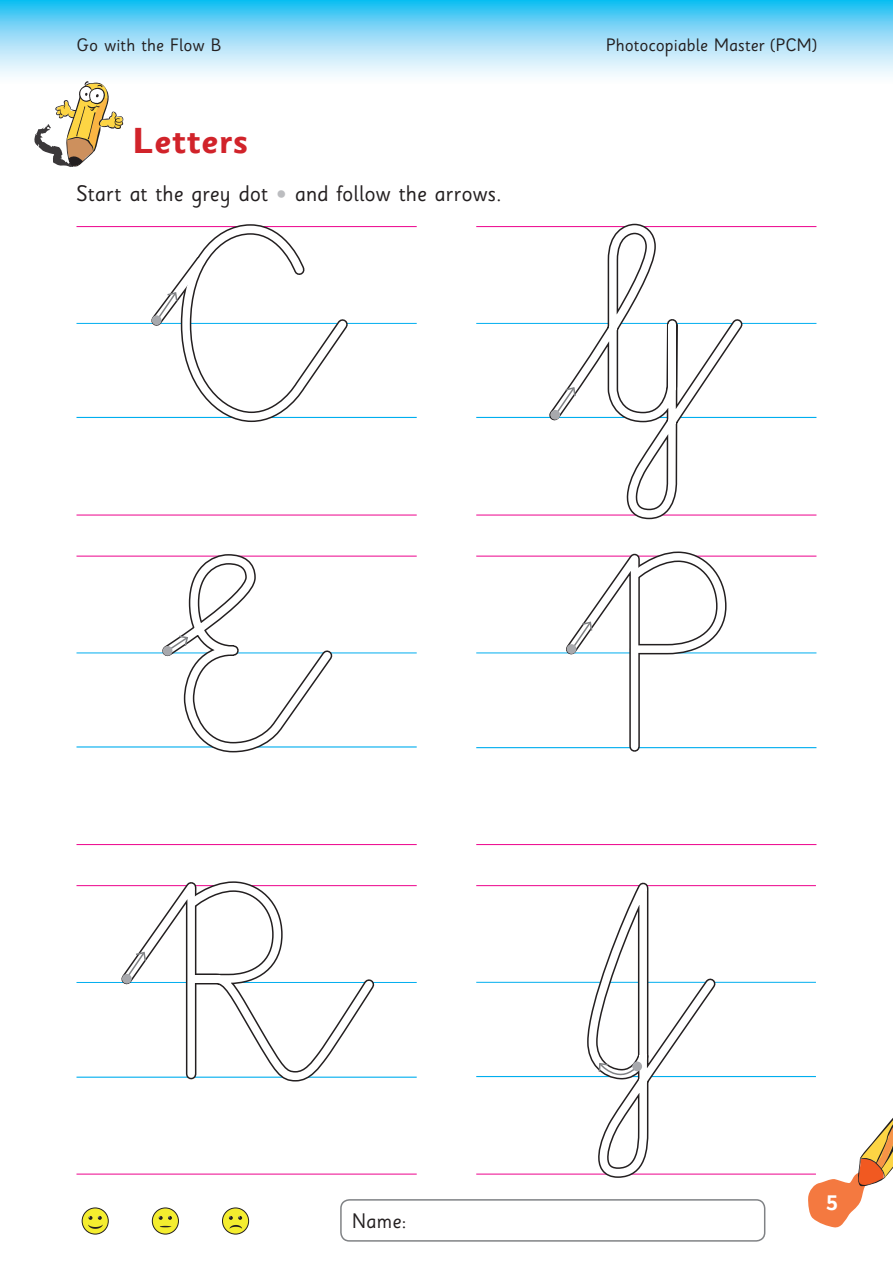
<style>
.page{position:relative;width:893px;height:1263px;background:#fff}
.page>*{position:absolute;margin:0;border:0;box-sizing:border-box;transform-origin:0 0}
.t1{font:700 36px "Sassoon Sans CJF Two";letter-spacing:.01em;color:#d1232a}
.t2{font:22.5px "Sassoon Sans CJF Two";color:#231f20}
.t3{font:21px "Sassoon Sans CJF Two";color:#231f20}
.t4{font:700 21px "Sassoon Sans CJF Two";color:#fff}
.t5{font:18px "Sassoon Sans CJF Two";color:#231f20}
.s1{color:#bcbdc0}
</style>
<div class="page">
<svg style="left:0;top:0;width:893px;height:77px;background:#95ddf8"></svg>
<svg style="left:808px;top:1118px;width:85px;height:110px"></svg>
<div style="left:340px;top:1199px;width:425px;height:43px;border:2px solid #808285;border-radius:9px"></div>
<div style="left:82px;top:1208px;width:26px;height:26px;background:#f4ed2f;border-radius:50%"></div>
<div style="left:82px;top:1207px;width:27px;height:28px;border:1px solid #231f20;border-radius:50%"></div>
<svg style="left:88px;top:1216px;width:15px;height:13px"></svg>
<svg style="left:152px;top:1208px;width:26px;height:26px"></svg>
<div style="left:152px;top:1207px;width:27px;height:28px;border:1px solid #231f20;border-radius:50%"></div>
<svg style="left:159px;top:1216px;width:13px;height:4px"></svg>
<svg style="left:222px;top:1208px;width:27px;height:26px"></svg>
<div style="left:222px;top:1207px;width:27px;height:28px;border:1px solid #231f20;border-radius:50%"></div>
<svg style="left:229px;top:1216px;width:13px;height:13px"></svg>
<svg style="left:34px;top:81px;width:90px;height:86px"></svg>
<hr style="left:76px;top:417px;width:341px;height:1px;background:#00aeef">
<hr style="left:76px;top:323px;width:341px;height:1px;background:#00aeef">
<hr style="left:76px;top:226px;width:341px;height:1px;background:#ed028c">
<hr style="left:76px;top:515px;width:341px;height:1px;background:#ed028c">
<hr style="left:476px;top:417px;width:340px;height:1px;background:#00aeef">
<hr style="left:476px;top:323px;width:340px;height:1px;background:#00aeef">
<hr style="left:476px;top:226px;width:340px;height:1px;background:#ed028c">
<hr style="left:476px;top:515px;width:340px;height:1px;background:#ed028c">
<hr style="left:76px;top:746px;width:341px;height:2px;background:#00aeef">
<hr style="left:76px;top:653px;width:341px;height:1px;background:#00aeef">
<hr style="left:76px;top:556px;width:341px;height:1px;background:#ed028c">
<hr style="left:76px;top:844px;width:341px;height:1px;background:#ed028c">
<hr style="left:476px;top:747px;width:340px;height:1px;background:#00aeef">
<hr style="left:476px;top:653px;width:340px;height:1px;background:#00aeef">
<hr style="left:476px;top:556px;width:340px;height:1px;background:#ed028c">
<hr style="left:476px;top:844px;width:340px;height:1px;background:#ed028c">
<hr style="left:76px;top:1077px;width:341px;height:1px;background:#00aeef">
<hr style="left:76px;top:982px;width:341px;height:1px;background:#00aeef">
<hr style="left:76px;top:885px;width:341px;height:1px;background:#ed028c">
<hr style="left:76px;top:1174px;width:341px;height:1px;background:#ed028c">
<hr style="left:476px;top:1076px;width:340px;height:1px;background:#00aeef">
<hr style="left:476px;top:982px;width:340px;height:1px;background:#00aeef">
<hr style="left:476px;top:885px;width:340px;height:1px;background:#ed028c">
<hr style="left:476px;top:1174px;width:340px;height:1px;background:#ed028c">
<svg style="left:547px;top:0;width:198px;height:1242px"></svg>
<svg style="left:142px;top:224px;width:215px;height:199px"></svg>
<div style="left:152px;top:315px;width:9px;height:10px;background:#a8a9ad;border-radius:50%"></div>
<svg style="left:554px;top:386px;width:23px;height:30px"></svg>
<div style="left:550px;top:410px;width:10px;height:10px;background:#a8a9ad;border-radius:50%"></div>
<svg style="left:157px;top:554px;width:185px;height:199px"></svg>
<div style="left:163px;top:646px;width:9px;height:10px;background:#a8a9ad;border-radius:50%"></div>
<svg style="left:556px;top:526px;width:176px;height:231px"></svg>
<div style="left:567px;top:644px;width:9px;height:10px;background:#a8a9ad;border-radius:50%"></div>
<svg style="left:112px;top:881px;width:267px;height:201px"></svg>
<div style="left:122px;top:974px;width:10px;height:10px;background:#a8a9ad;border-radius:50%"></div>
<svg style="left:582px;top:888px;width:139px;height:295px"></svg>
<div style="left:632px;top:1062px;width:10px;height:9px;background:#a8a9ad;border-radius:50%"></div>
<p class="t5" style="left:76px;top:38px;width:147px">Go with the Flow B</p>
<p class="t5" style="left:606px;top:38px;width:212px">Photocopiable Master (PCM)</p>
<h1 class="t1" style="left:132px;top:128px;width:118px">Letters</h1>
<p class="t2" style="left:76px;top:185px;width:426px">Start at the grey dot <span class="s1">•</span> and follow the arrows.</p>
<p class="t3" style="left:352px;top:1213px;width:56px">Name:</p>
<p class="t4" style="left:826px;top:1196px;width:13px">5</p>
</div>
